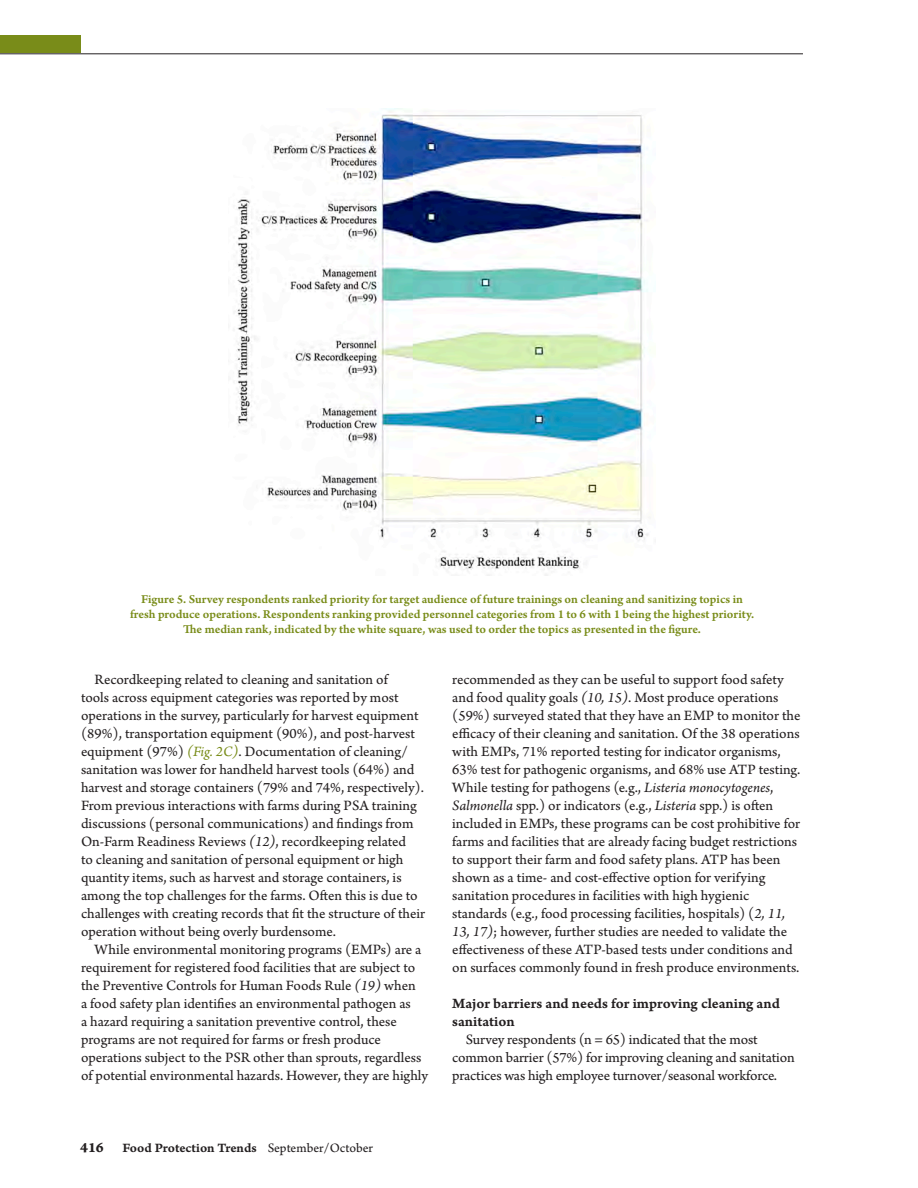
<style>
.page{position:relative;width:918px;height:1188px;background:#fff}
.page>*{position:absolute;margin:0;border:0;box-sizing:border-box;transform-origin:0 0}
.Body_Copy{font:15px/18px "Arno Pro Sm Text";letter-spacing:-.005em;color:#231f20}
.Secondary_Headers_in{font:15px/18px "Arno Pro Smbd Caption";color:#231f20}
.t1{font:13.5px "Arno Pro Smbd Caption";letter-spacing:-.005em;color:#231f20}
.Figure_Legends{font:12.75px/15px "Arno Pro Smbd Sm Text";color:#798c19;text-align:center}
.s1{font-family:"Arno Pro Italic Sm Text";color:#798c19}
.s2{font-family:"Arno Pro Italic Sm Text"}
.s3{font-family:"Arno Pro Bold Caption";font-size:15px}
.s4{font-family:"Arno Pro Sm Text"}
</style>
<div class="page">
<img style="left:234px;top:108px;width:415px;height:468px">
<div style="left:0;top:35px;width:81px;height:18px;background:#798c19"></div>
<hr style="left:0;top:53px;width:803px;height:1px;background:#231f20">
<p class="Figure_Legends" style="left:130px;top:592px;width:626px">Figure 5. Survey respondents ranked priority for target audience of future trainings on cleaning and sanitizing topics in fresh produce operations. Respondents ranking provided personnel categories from 1 to 6 with 1 being the highest priority.<br>The median rank, indicated by the white square, was used to order the topics as presented in the figure.</p>
<p class="Body_Copy" style="left:81px;top:671px;width:346px;text-indent:14px">Recordkeeping related to cleaning and sanitation of<br>tools across equipment categories was reported by most operations in the survey, particularly for harvest equipment (89%), transportation equipment (90%), and post-harvest equipment (97%) <span class="s1">(Fig. 2C)</span>. Documentation of cleaning/ sanitation was lower for handheld harvest tools (64%) and harvest and storage containers (79% and 74%, respectively).<br>From previous interactions with farms during PSA training discussions (personal communications) and findings from On-Farm Readiness Reviews <span class="s2">(12)</span>, recordkeeping related<br>to cleaning and sanitation of personal equipment or high quantity items, such as harvest and storage containers, is among the top challenges for the farms. Often this is due to challenges with creating records that fit the structure of their operation without being overly burdensome.</p>
<p class="Body_Copy" style="left:81px;top:941px;width:349px;text-indent:14px">While environmental monitoring programs (EMPs) are a requirement for registered food facilities that are subject to the Preventive Controls for Human Foods Rule <span class="s2">(19)</span> when<br>a food safety plan identifies an environmental pathogen as<br>a hazard requiring a sanitation preventive control, these programs are not required for farms or fresh produce operations subject to the PSR other than sprouts, regardless of potential environmental hazards. However, they are highly</p>
<p class="Body_Copy" style="left:452px;top:671px;width:350px">recommended as they can be useful to support food safety and food quality goals <span class="s2">(10, 15)</span>. Most produce operations (59%) surveyed stated that they have an EMP to monitor the efficacy of their cleaning and sanitation. Of the 38 operations with EMPs, 71% reported testing for indicator organisms, 63% test for pathogenic organisms, and 68% use ATP testing.<br>While testing for pathogens (e.g., <span class="s2">Listeria monocytogenes</span>, <span class="s2">Salmonella</span> spp.) or indicators (e.g., <span class="s2">Listeria</span> spp.) is often included in EMPs, these programs can be cost prohibitive for farms and facilities that are already facing budget restrictions to support their farm and food safety plans. ATP has been shown as a time- and cost-effective option for verifying sanitation procedures in facilities with high hygienic standards (e.g., food processing facilities, hospitals) (<span class="s2">2, 11, 13, 17)</span>; however, further studies are needed to validate the effectiveness of these ATP-based tests under conditions and on surfaces commonly found in fresh produce environments.</p>
<p class="Secondary_Headers_in" style="left:452px;top:995px;width:329px">Major barriers and needs for improving cleaning and sanitation</p>
<p class="Body_Copy" style="left:452px;top:1031px;width:344px;text-indent:13px">Survey respondents (n = 65) indicated that the most common barrier (57%) for improving cleaning and sanitation practices was high employee turnover/seasonal workforce.</p>
<p class="t1" style="left:80px;top:1140px;width:294px"><span class="s3">416</span> Food Protection Trends <span class="s4">September/October</span></p>
</div>
